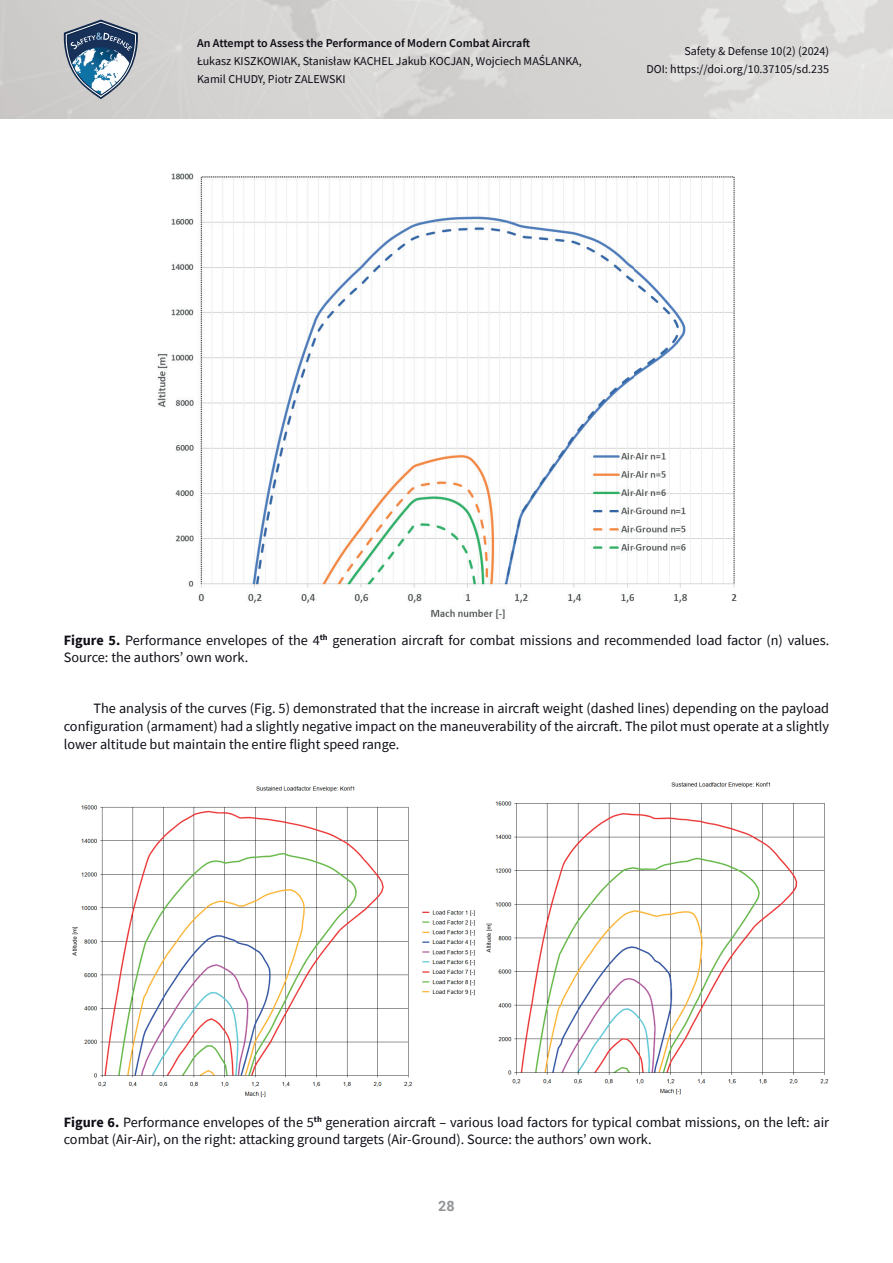
<style>
.page{position:relative;width:893px;height:1263px;background:#fff}
.page>*{position:absolute;margin:0;border:0;box-sizing:border-box;transform-origin:0 0}
.t1{font:14.25px/17.1px "Source Sans Pro";color:#0e0c15}
.t2{font:700 14.25px "Roboto";color:#919598}
.t3{font:12px/18px "Source Sans Pro";color:#0e0c15;text-align:right}
.t4{font:600 12px "Source Sans Pro";color:#0e0c15}
.s1{font-weight:700}
</style>
<div class="page">
<svg style="left:64px;top:20px;width:74px;height:79px;background:#8093a7"></svg>
<img style="left:157px;top:173px;width:580px;height:446px">
<img style="left:72px;top:782px;width:757px;height:316px">
<p class="t4" style="left:197px;top:35px;width:334px">An Attempt to Assess the Performance of Modern Combat Aircraft</p>
<p class="t3" style="left:197px;top:52px;width:386px;text-align:left">Łukasz KISZKOWIAK, Stanisław KACHEL Jakub KOCJAN, Wojciech MAŚLANKA,<br>Kamil CHUDY, Piotr ZALEWSKI</p>
<p class="t3" style="left:646px;top:42px;width:184px">Safety &amp; Defense 10(2) (2024)<br>DOI: https://doi.org/10.37105/sd.235</p>
<p class="t1" style="left:64px;top:632px;width:767px"><span class="s1">Fig ure 5.</span> Performance envelopes of the 4<sup>th</sup> generation aircraft for combat missions and recommended load factor (n) values.<br>Source: the authors’ own work.</p>
<p class="t1" style="left:64px;top:699px;width:767px;line-height:18px;text-align:justify;text-indent:30px">The analysis of the curves (Fig. 5) demonstrated that the increase in aircraft weight (dashed lines) depending on the payload configuration (armament) had a slightly negative impact on the maneuverability of the aircraft. The pilot must operate at a slightly lower altitude but maintain the entire flight speed range.</p>
<p class="t1" style="left:64px;top:1113px;width:767px"><span class="s1">Figure 6.</span> Performance envelopes of the 5<sup>th</sup> generation aircraft – various load factors for typical combat missions, on the left: air combat (Air-Air), on the right: attacking ground targets (Air-Ground). Source: the authors’ own work.</p>
<p class="t2" style="left:438px;top:1196px;width:18px">28</p>
</div>
